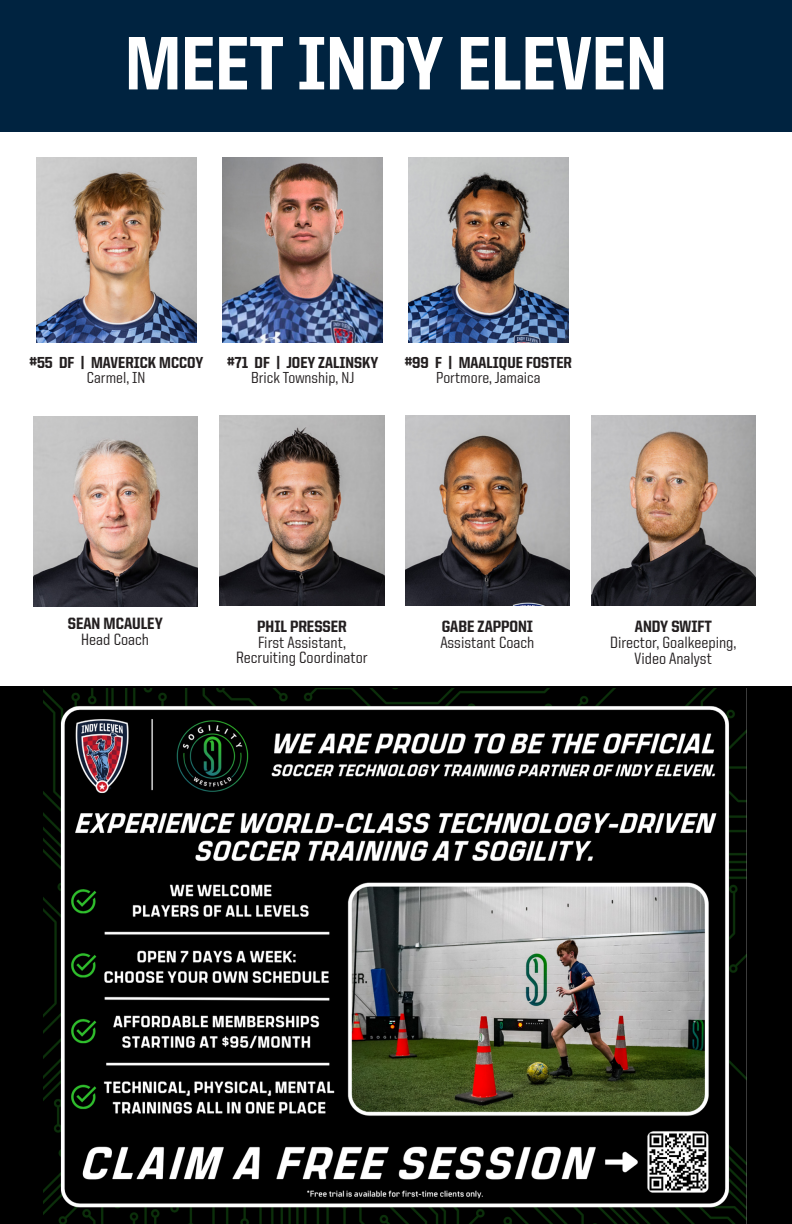
<style>
.page{position:relative;width:792px;height:1224px;background:#fff}
.page>*{position:absolute;margin:0;border:0;box-sizing:border-box;transform-origin:0 0}
.t1{font:800 76px "United Sans Semi Cond";color:#fff}
.t2{font:500 16.4px "United Sans Semi Cond";color:#231f20}
.t3{font:800 16.4px "United Sans Semi Cond";color:#231f20}
.t4{font:800 16px "United Sans Semi Cond";color:#231f20}
.t5{font:500 16px "United Sans Semi Cond";color:#231f20}
</style>
<div class="page">
<div style="left:0;top:687px;width:792px;height:537px;background:#000"></div>
<img style="left:33px;top:416px;width:164px;height:190px">
<img style="left:220px;top:415px;width:164px;height:190px">
<img style="left:405px;top:416px;width:164px;height:190px">
<img style="left:591px;top:415px;width:164px;height:190px">
<img style="left:43px;top:689px;width:704px;height:535px">
<img style="left:223px;top:158px;width:160px;height:185px">
<img style="left:408px;top:158px;width:160px;height:185px">
<img style="left:36px;top:158px;width:160px;height:185px">
<div style="left:0;top:0;width:792px;height:132px;background:#002340"></div>
<p class="t1" style="left:125px;top:23px;width:543px">MEET INDY ELEVEN</p>
<p class="t4" style="left:29px;top:354px;width:175px">#55 DF | MAVERICK MCCOY</p>
<p class="t5" style="left:87px;top:369px;width:60px">Carmel, IN</p>
<p class="t4" style="left:227px;top:354px;width:153px">#71 DF | JOEY ZALINSKY</p>
<p class="t5" style="left:251px;top:369px;width:105px">Brick Township, NJ</p>
<p class="t4" style="left:405px;top:354px;width:169px">#99 F | MAALIQUE FOSTER</p>
<p class="t5" style="left:436px;top:369px;width:106px">Portmore, Jamaica</p>
<p class="t3" style="left:68px;top:614px;width:96px">SEAN MCAULEY</p>
<p class="t2" style="left:81px;top:630px;width:69px">Head Coach</p>
<p class="t3" style="left:257px;top:617px;width:91px">PHIL PRESSER</p>
<p class="t2" style="left:258px;top:633px;width:89px">First Assistant,</p>
<p class="t2" style="left:236px;top:649px;width:133px">Recruiting Coordinator</p>
<p class="t3" style="left:442px;top:618px;width:93px">GABE ZAPPONI</p>
<p class="t2" style="left:440px;top:634px;width:95px">Assistant Coach</p>
<p class="t3" style="left:635px;top:618px;width:79px">ANDY SWIFT</p>
<p class="t2" style="left:610px;top:634px;width:128px">Director, Goalkeeping,</p>
<p class="t2" style="left:635px;top:650px;width:79px">Video Analyst</p>
</div>
